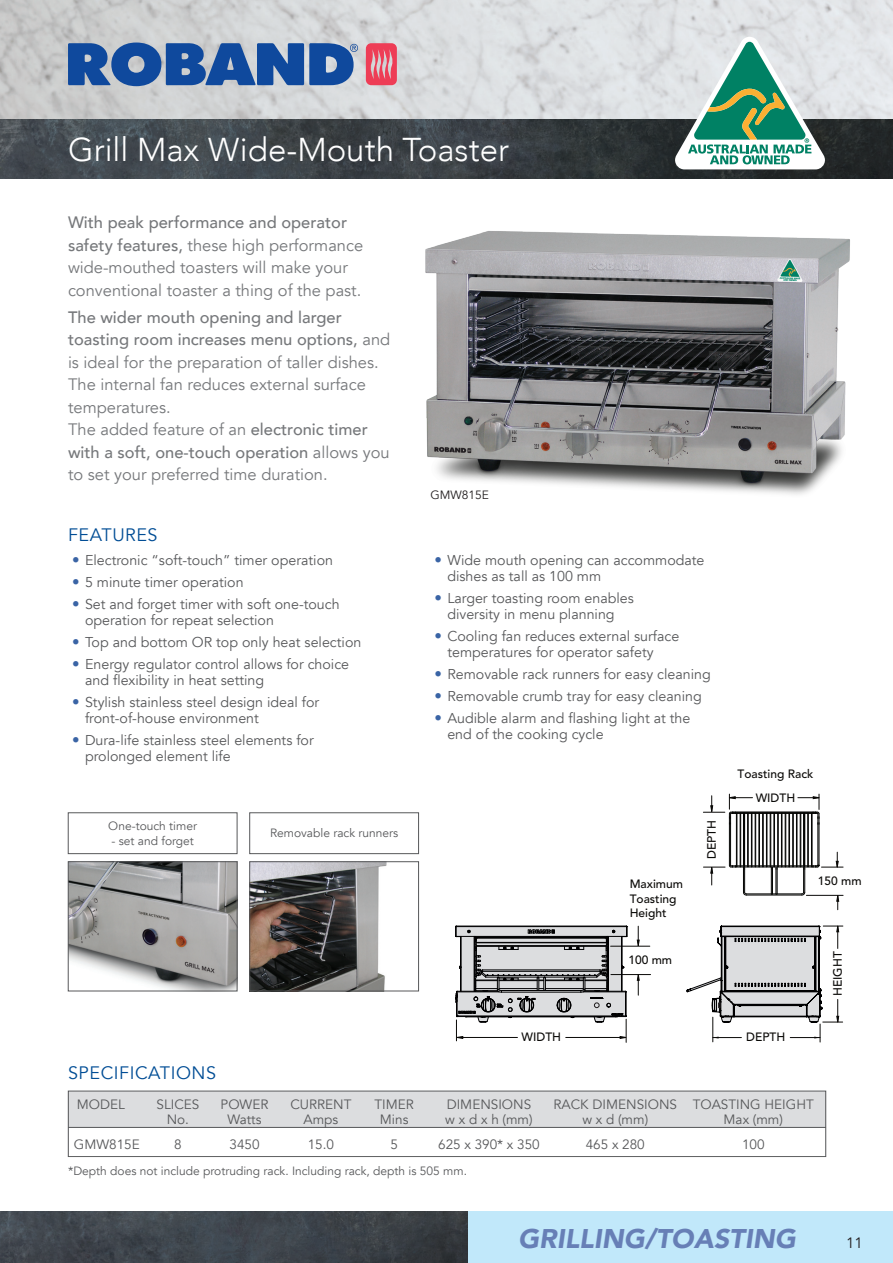
<style>
.page{position:relative;width:893px;height:1263px;background:#fff}
.page>*{position:absolute;margin:0;border:0;box-sizing:border-box;transform-origin:0 0}
.t1{font:300 33px "Avenir";color:#fff}
.t2{font:italic 900 27px "Avenir";color:#677fb6}
.t3{font:18px "Avenir";letter-spacing:.03em;color:#014d95}
.t4{font:16.5px/22.5px "Avenir";color:#76787b}
.t5{font:15px "Avenir";color:#231f20}
.t6{font:14.25px/15.8px "Avenir";color:#57585a}
.t7{font:13.5px/15px "Avenir";color:#57585a;text-align:center}
.t8{font:12px "Avenir";color:#57585a}
.t9{font:500 12px/14.4px "Avenir";color:#0a0907}
.t10{font:12px "Avenir";color:#231f20}
.s1{font-weight:500}
.s2{font-size:15px;color:#3a64a5}
</style>
<div class="page">
<img style="left:0;top:0;width:893px;height:119px">
<img style="left:0;top:119px;width:893px;height:60px">
<svg style="left:675px;top:37px;width:150px;height:132px"></svg>
<img style="left:425px;top:231px;width:425px;height:264px">
<hr style="left:611px;top:946px;width:39px;height:1px;background:#0a0907">
<hr style="left:611px;top:974px;width:40px;height:1px;background:#0a0907">
<svg style="left:637px;top:974px;width:3px;height:21px"></svg>
<svg style="left:637px;top:926px;width:3px;height:20px"></svg>
<svg style="left:703px;top:794px;width:140px;height:116px"></svg>
<svg style="left:455px;top:926px;width:173px;height:116px"></svg>
<svg style="left:686px;top:925px;width:157px;height:117px"></svg>
<div style="left:68px;top:1091px;width:758px;height:36px;background:#dcdddf"></div>
<div style="left:68px;top:1091px;width:758px;height:66px;border:1px solid #57585a"></div>
<hr style="left:68px;top:1127px;width:758px;height:1px;background:#57585a">
<div style="left:68px;top:812px;width:169px;height:42px;border:1px solid #57585a"></div>
<div style="left:249px;top:812px;width:170px;height:42px;border:1px solid #57585a"></div>
<img style="left:70px;top:863px;width:165px;height:126px">
<div style="left:68px;top:861px;width:169px;height:130px;border:1px solid #57585a"></div>
<img style="left:251px;top:863px;width:136px;height:126px">
<div style="left:249px;top:861px;width:170px;height:130px;border:1px solid #57585a"></div>
<div style="left:468px;top:1212px;width:425px;height:51px;background:#c1e8fa"></div>
<img style="left:0;top:1212px;width:468px;height:51px">
<svg style="left:68px;top:43px;width:290px;height:43px;background:#446fab"></svg>
<svg style="left:366px;top:43px;width:31px;height:42px"></svg>
<h1 class="t1" style="left:68px;top:130px;width:442px">Grill Max Wide-Mouth Toaster</h1>
<p class="t4" style="left:68px;top:212px;width:297px"><span class="s1">With peak performance and operator safety features,</span> these high performance wide-mouthed toasters will make your conventional toaster a thing of the past.</p>
<p class="t4" style="left:68px;top:306px;width:324px"><span class="s1">The wider mouth opening and larger toasting room increases menu options,</span> and is ideal for the preparation of taller dishes.<br>The internal fan reduces external surface temperatures.<br>The added feature of an <span class="s1">electronic timer with a soft, one-touch operation</span> allows you to set your preferred time duration.</p>
<p class="t3" style="left:68px;top:524px;width:91px">FEATURES</p>
<p class="t6" style="left:72px;top:552px;width:262px"><span class="s2">•</span> Electronic “soft-touch” timer operation</p>
<p class="t6" style="left:72px;top:575px;width:173px"><span class="s2">•</span> 5 minute timer operation</p>
<p class="t6" style="left:85px;top:597px;width:256px;text-indent:-13px"><span class="s2">•</span> Set and forget timer with soft one-touch operation for repeat selection</p>
<p class="t6" style="left:72px;top:635px;width:291px"><span class="s2">•</span> Top and bottom OR top only heat selection</p>
<p class="t6" style="left:85px;top:657px;width:266px;text-indent:-13px"><span class="s2">•</span> Energy regulator control allows for choice and flexibility in heat setting</p>
<p class="t6" style="left:85px;top:695px;width:236px;text-indent:-13px"><span class="s2">•</span> Stylish stainless steel design ideal for front-of-house environment</p>
<p class="t6" style="left:85px;top:732px;width:230px;text-indent:-13px"><span class="s2">•</span> Dura-life stainless steel elements for prolonged element life</p>
<p class="t8" style="left:108px;top:819px;width:90px">One-touch timer</p>
<p class="t8" style="left:111px;top:833px;width:84px">- set and forget</p>
<p class="t8" style="left:270px;top:826px;width:130px">Removable rack runners</p>
<p class="t10" style="left:430px;top:487px;width:60px">GMW815E</p>
<p class="t6" style="left:447px;top:552px;width:259px;text-indent:-13px"><span class="s2">•</span> Wide mouth opening can accommodate dishes as tall as 100 mm</p>
<p class="t6" style="left:435px;top:590px;width:201px;text-align:center"><span class="s2">•</span> Larger toasting room enables diversity in menu planning</p>
<p class="t6" style="left:447px;top:628px;width:233px;text-indent:-13px"><span class="s2">•</span> Cooling fan reduces external surface temperatures for operator safety</p>
<p class="t6" style="left:435px;top:666px;width:278px"><span class="s2">•</span> Removable rack runners for easy cleaning</p>
<p class="t6" style="left:435px;top:688px;width:269px"><span class="s2">•</span> Removable crumb tray for easy cleaning</p>
<p class="t6" style="left:447px;top:710px;width:245px;text-indent:-13px"><span class="s2">•</span> Audible alarm and flashing light at the end of the cooking cycle</p>
<p class="t9" style="left:705px;top:859px;width:41px;rotate:-90deg">DEPTH</p>
<p class="t9" style="left:737px;top:766px;width:77px">Toasting Rack</p>
<p class="t9" style="left:756px;top:790px;width:41px">WIDTH</p>
<p class="t9" style="left:630px;top:877px;width:55px">Maximum</p>
<p class="t9" style="left:818px;top:874px;width:45px">150 mm</p>
<p class="t9" style="left:630px;top:892px;width:48px">Toasting<br>Height</p>
<p class="t9" style="left:522px;top:1030px;width:41px">WIDTH</p>
<p class="t9" style="left:628px;top:953px;width:45px">100 mm</p>
<p class="t9" style="left:746px;top:1030px;width:41px">DEPTH</p>
<p class="t9" style="left:831px;top:996px;width:46px;rotate:-90deg">HEIGHT</p>
<p class="t3" style="left:68px;top:1062px;width:150px">SPECIFICATIONS</p>
<p class="t7" style="left:77px;top:1097px;width:50px">MODEL</p>
<p class="t7" style="left:157px;top:1097px;width:44px">SLICES<br>No.</p>
<p class="t7" style="left:221px;top:1097px;width:49px">POWER<br>Watts</p>
<p class="t7" style="left:290px;top:1097px;width:63px">CURRENT<br>Amps</p>
<p class="t7" style="left:374px;top:1097px;width:41px">TIMER<br>Mins</p>
<p class="t7" style="left:445px;top:1097px;width:89px;text-align:left">DIMENSIONS w x d x h (mm)</p>
<p class="t7" style="left:553px;top:1097px;width:125px">RACK DIMENSIONS w x d (mm)</p>
<p class="t7" style="left:74px;top:1137px;width:67px">GMW815E</p>
<p class="t7" style="left:174px;top:1137px;width:9px">8</p>
<p class="t7" style="left:230px;top:1137px;width:32px">3450</p>
<p class="t7" style="left:308px;top:1137px;width:28px">15.0</p>
<p class="t7" style="left:390px;top:1137px;width:9px">5</p>
<p class="t7" style="left:438px;top:1137px;width:103px">625 x 390* x 350</p>
<p class="t7" style="left:586px;top:1137px;width:61px">465 x 280</p>
<p class="t8" style="left:68px;top:1164px;width:400px">*Depth does not include protruding rack. Including rack, depth is 505 mm.</p>
<p class="t7" style="left:693px;top:1097px;width:123px">TOASTING HEIGHT<br>Max (mm)</p>
<p class="t7" style="left:742px;top:1137px;width:24px">100</p>
<h2 class="t2" style="left:518px;top:1216px;width:279px">GRILLING/TOASTING</h2>
<p class="t5" style="left:846px;top:1233px;width:18px">11</p>
</div>
